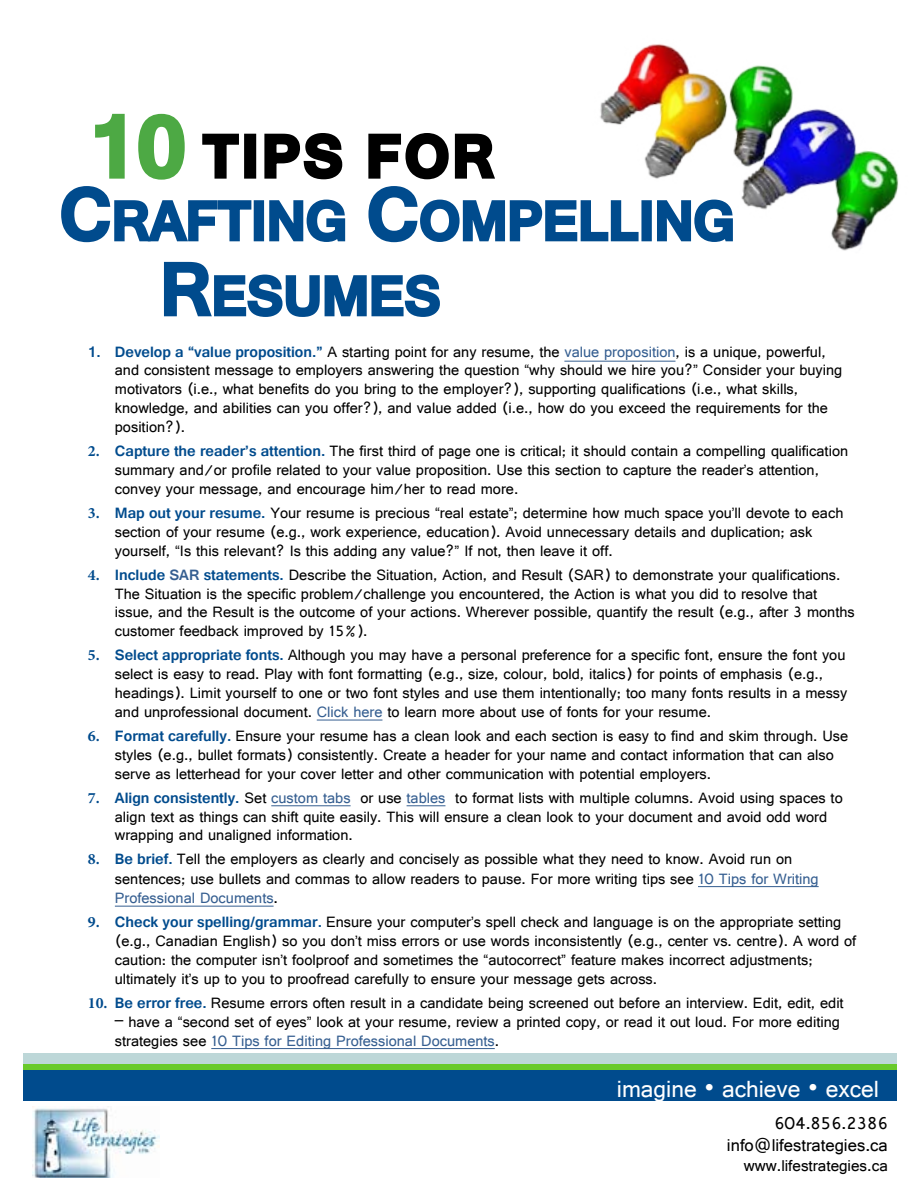
<style>
.page{position:relative;width:918px;height:1188px;background:#fff}
.page>*{position:absolute;margin:0;border:0;box-sizing:border-box;transform-origin:0 0}
.t1{font:700 61.5px "Gautami";letter-spacing:.06em;color:#000}
.t2{font:700 57.6px "Gautami";color:#004b8d}
.t3{font:24.6px "Gautami";color:#fff}
.t4{font:18px/21.6px "Gautami";color:#000;text-align:right}
.t5{font:16.5px "Gautami";color:#000}
.t6{font:15.75px/18.9px "Gautami";color:#000}
.s1{font-size:90px;color:#4da944}
.s2{font-size:77.7px}
.s3{font-weight:700;color:#004b8d}
.s4{color:#365f91}
.s5{font-family:"Minion Pro";font-weight:700;color:#004b8d}
.s6{font-weight:700;color:#365f91}
.s7{font-size:16.5px}
</style>
<div class="page">
<div style="left:23px;top:1053px;width:874px;height:11px;background:#bdd7d8"></div>
<div style="left:23px;top:1070px;width:874px;height:30px;background:#004b8d"></div>
<div style="left:23px;top:1064px;width:874px;height:6px;background:#69ca2b"></div>
<img style="left:33px;top:1108px;width:127px;height:70px">
<img style="left:622px;top:44px;width:277px;height:207px">
<div style="left:641px;top:200px;width:11px;height:41px;border:3px solid #004b8d"></div>
<svg style="left:655px;top:198px;width:79px;height:46px"></svg>
<hr style="left:564px;top:361px;width:111px;height:1px;background:#365f91">
<hr style="left:211px;top:1048px;width:284px;height:1px;background:#365f91">
<hr style="left:115px;top:906px;width:159px;height:1px;background:#365f91">
<hr style="left:698px;top:886px;width:121px;height:1px;background:#365f91">
<hr style="left:407px;top:805px;width:38px;height:1px;background:#365f91">
<hr style="left:271px;top:805px;width:80px;height:1px;background:#365f91">
<hr style="left:317px;top:720px;width:65px;height:1px;background:#365f91">
<svg style="left:61px;top:81px;width:579px;height:281px"></svg>
<h1 class="t1" style="left:88px;top:119px;width:407px"><span class="s1">10</span> TIPS FOR</h1>
<h2 class="t2" style="left:59px;top:186px;width:677px"><span class="s2">C</span>RAFTING <span class="s2">C</span>OMPELLING</h2>
<h2 class="t2" style="left:160px;top:261px;width:282px"><span class="s2">R</span>ESUMES</h2>
<p class="t6" style="left:115px;top:342px;width:729px;text-indent:-27px"><span class="s3">1. Develop a “value proposition.”</span> A starting point for any resume, the <span class="s4">value proposition</span>, is a unique, powerful, and consistent message to employers answering the question “why should we hire you?” Consider your buying motivators (i.e., what benefits do you bring to the employer?), supporting qualifications (i.e., what skills, knowledge, and abilities can you offer?), and value added (i.e., how do you exceed the requirements for the position?).</p>
<p class="t6" style="left:115px;top:441px;width:735px;text-indent:-27px"><span class="s5">2.</span> <span class="s3">Capture the reader’s attention.</span> The first third of page one is critical; it should contain a compelling qualification summary and/or profile related to your value proposition. Use this section to capture the reader’s attention, convey your message, and encourage him/her to read more.</p>
<p class="t6" style="left:115px;top:503px;width:730px;text-indent:-27px"><span class="s5">3.</span> <span class="s3">Map out your resume.</span> Your resume is precious “real estate”; determine how much space you’ll devote to each section of your resume (e.g., work experience, education). Avoid unnecessary details and duplication; ask yourself, “Is this relevant? Is this adding any value?” If not, then leave it off.</p>
<p class="t6" style="left:115px;top:565px;width:741px;text-indent:-27px"><span class="s5">4.</span> <span class="s3">Include</span> <span class="s6">SAR</span> <span class="s3">statements.</span> Describe the Situation, Action, and Result (SAR) to demonstrate your qualifications.<br>The Situation is the specific problem/challenge you encountered, the Action is what you did to resolve that issue, and the Result is the outcome of your actions. Wherever possible, quantify the result (e.g., after 3 months customer feedback improved by 15%).</p>
<p class="t6" style="left:115px;top:645px;width:734px;text-indent:-27px"><span class="s5">5.</span> <span class="s3">Select appropriate fonts.</span> Although you may have a personal preference for a specific font, ensure the font you select is easy to read. Play with font formatting (e.g., size, colour, bold, italics) for points of emphasis (e.g., headings). Limit yourself to one or two font styles and use them intentionally; too many fonts results in a messy and unprofessional document. <span class="s4">Click here</span> to learn more about use of fonts for your resume.</p>
<p class="t6" style="left:115px;top:726px;width:735px;text-indent:-27px"><span class="s5">6.</span> <span class="s3">Format carefully.</span> Ensure your resume has a clean look and each section is easy to find and skim through. Use styles (e.g., bullet formats) consistently. Create a header for your name and contact information that can also serve as letterhead for your cover letter and other communication with potential employers.</p>
<p class="t6" style="left:115px;top:788px;width:729px;text-indent:-27px"><span class="s5">7.</span> <span class="s3">Align consistently.</span> Set <span class="s4">custom tabs</span> or use <span class="s4">tables</span> to format lists with multiple columns. Avoid using spaces to align text as things can shift quite easily. This will ensure a clean look to your document and avoid odd word wrapping and unaligned information.</p>
<p class="t6" style="left:115px;top:849px;width:705px;line-height:19.4px;text-indent:-27px"><span class="s5">8.</span> <span class="s3">Be brief.</span> Tell the employers as clearly and concisely as possible what they need to know. Avoid run on sentences; use bullets and commas to allow readers to pause. For more writing tips see <span class="s4">10 Tips for Writing<br>Professional Documents</span><span class="s7">.</span></p>
<p class="t6" style="left:115px;top:912px;width:743px;text-indent:-27px"><span class="s5">9.</span> <span class="s3">Check your spelling/grammar.</span> Ensure your computer’s spell check and language is on the appropriate setting (e.g., Canadian English) so you don’t miss errors or use words inconsistently (e.g., center vs. centre). A word of caution: the computer isn’t foolproof and sometimes the “autocorrect” feature makes incorrect adjustments; ultimately it’s up to you to proofread carefully to ensure your message gets across.</p>
<p class="t6" style="left:88px;top:993px;width:757px"><span class="s5">10.</span> <span class="s3">Be error free.</span> Resume errors often result in a candidate being screened out before an interview. Edit, edit, edit</p>
<p class="t6" style="left:115px;top:1012px;width:727px">– have a “second set of eyes” look at your resume, review a printed copy, or read it out loud. For more editing strategies see <span class="s4">10 Tips for Editing Professional Documents</span>.</p>
<h3 class="t3" style="left:617px;top:1074px;width:264px">imagine • achieve • excel</h3>
<p class="t4" style="left:727px;top:1112px;width:162px">604.856.2386 info@lifestrategies.ca</p>
<p class="t5" style="left:744px;top:1156px;width:145px">www.lifestrategies.ca</p>
</div>
